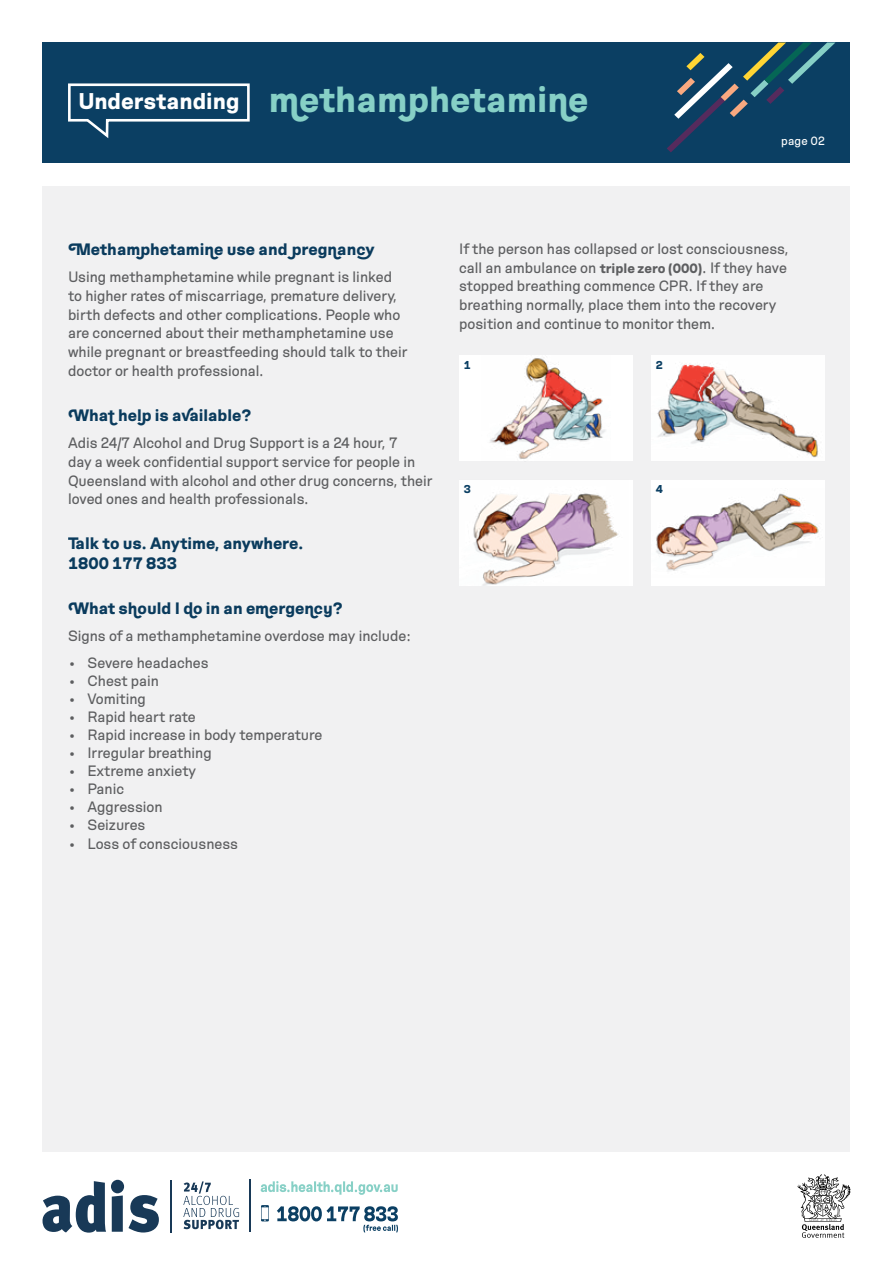
<style>
.page{position:relative;width:893px;height:1263px;background:#fff}
.page>*{position:absolute;margin:0;border:0;box-sizing:border-box;transform-origin:0 0}
.t1{font:700 36px "Hope Sans";color:#87d0c6}
.t2{font:700 22.65px "Hope Sans";letter-spacing:-.005em;color:#fff}
.t3{font:700 16.5px/19.5px "Hope Sans";color:#0b3f63}
.t4{font:15px/18.8px "Hope Sans";color:#636466}
.t5{font:12px "Hope Sans";letter-spacing:.02em;color:#fff}
.t6{font:700 11.4px "Hope Sans";color:#0b3f63}
.s1{font-weight:700;font-size:13.5px}
</style>
<div class="page">
<div style="left:43px;top:43px;width:807px;height:120px;background:#0b3f63"></div>
<div style="left:43px;top:186px;width:807px;height:966px;background:#f1f1f2"></div>
<svg style="left:667px;top:43px;width:168px;height:109px"></svg>
<svg style="left:68px;top:83px;width:182px;height:55px"></svg>
<svg style="left:797px;top:1174px;width:54px;height:64px"></svg>
<svg style="left:261px;top:1181px;width:137px;height:14px"></svg>
<svg style="left:261px;top:1205px;width:8px;height:16px"></svg>
<svg style="left:277px;top:1206px;width:121px;height:26px"></svg>
<svg style="left:43px;top:1180px;width:116px;height:52px"></svg>
<hr style="left:171px;top:1180px;width:1px;height:52px;background:#183957">
<svg style="left:183px;top:1181px;width:56px;height:48px"></svg>
<hr style="left:249px;top:1179px;width:1px;height:53px;background:#183957">
<div style="left:459px;top:355px;width:174px;height:106px;background:#fff"></div>
<img style="left:490px;top:358px;width:116px;height:101px">
<div style="left:459px;top:480px;width:174px;height:106px;background:#fff"></div>
<img style="left:473px;top:493px;width:145px;height:93px">
<img style="left:651px;top:355px;width:174px;height:106px">
<div style="left:651px;top:480px;width:174px;height:106px;background:#fff"></div>
<img style="left:656px;top:493px;width:163px;height:78px">
<h2 class="t2" style="left:78px;top:88px;width:163px">Understanding</h2>
<h1 class="t1" style="left:269px;top:79px;width:321px">methamphetamine</h1>
<p class="t5" style="left:781px;top:134px;width:45px">page 02</p>
<p class="t3" style="left:68px;top:239px;width:309px">Methamphetamine use and pregnancy</p>
<p class="t4" style="left:68px;top:268px;width:341px">Using methamphetamine while pregnant is linked to higher rates of miscarriage, premature delivery, birth defects and other complications. People who are concerned about their methamphetamine use while pregnant or breastfeeding should talk to their doctor or health professional.</p>
<p class="t3" style="left:68px;top:405px;width:185px">What help is available?</p>
<p class="t4" style="left:68px;top:434px;width:366px">Adis 24/7 Alcohol and Drug Support is a 24 hour, 7<br>day a week confidential support service for people in Queensland with alcohol and other drug concerns, their loved ones and health professionals.</p>
<p class="t3" style="left:68px;top:534px;width:237px">Talk to us. Anytime, anywhere.<br>1800 177 833</p>
<p class="t3" style="left:68px;top:598px;width:276px">What should I do in an emergency?</p>
<p class="t4" style="left:68px;top:627px;width:344px">Signs of a methamphetamine overdose may include:</p>
<p class="t4" style="left:68px;top:653px;width:142px">• Severe headaches</p>
<p class="t4" style="left:68px;top:671px;width:92px">• Chest pain</p>
<p class="t4" style="left:68px;top:689px;width:79px">• Vomiting</p>
<p class="t4" style="left:68px;top:707px;width:129px">• Rapid heart rate</p>
<p class="t4" style="left:68px;top:725px;width:256px">• Rapid increase in body temperature</p>
<p class="t4" style="left:68px;top:743px;width:145px">• Irregular breathing</p>
<p class="t4" style="left:68px;top:761px;width:130px">• Extreme anxiety</p>
<p class="t4" style="left:68px;top:779px;width:58px">• Panic</p>
<p class="t4" style="left:68px;top:797px;width:96px">• Aggression</p>
<p class="t4" style="left:68px;top:815px;width:79px">• Seizures</p>
<p class="t4" style="left:68px;top:834px;width:172px">• Loss of consciousness</p>
<p class="t4" style="left:459px;top:239px;width:331px">If the person has collapsed or lost consciousness, call an ambulance on <span class="s1">triple zero (000)</span>. If they have stopped breathing commence CPR. If they are breathing normally, place them into the recovery position and continue to monitor them.</p>
<p class="t6" style="left:464px;top:358px;width:9px">1</p>
<p class="t6" style="left:656px;top:358px;width:9px">2</p>
<p class="t6" style="left:464px;top:482px;width:9px">3</p>
<p class="t6" style="left:656px;top:482px;width:9px">4</p>
</div>
